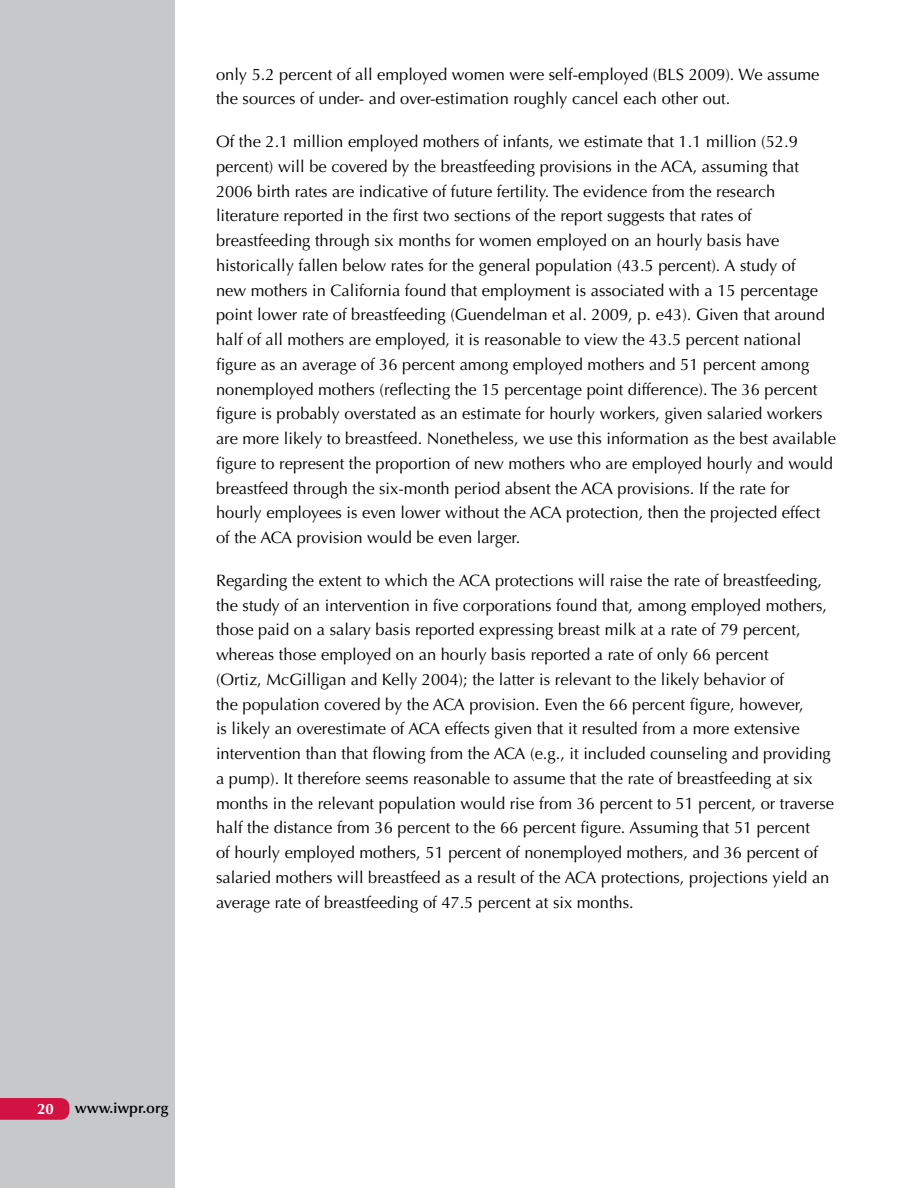
<style>
.page{position:relative;width:918px;height:1188px;background:#fff}
.page>*{position:absolute;margin:0;border:0;box-sizing:border-box;transform-origin:0 0}
.t1{font:16.5px/24.8px "Optima";color:#000}
.t2{font:600 15px "Optima";color:#000}
.t3{font:700 15px "Optima";color:#fff}
</style>
<div class="page">
<div style="left:0;top:0;width:176px;height:1188px;background:#c7c8ca"></div>
<div style="left:0;top:1098px;width:69px;height:22px;background:#d11242"></div>
<p class="t1" style="left:216px;top:62px;width:605px">only 5.2 percent of all employed women were self-employed (BLS 2009). We assume the sources of under- and over-estimation roughly cancel each other out.</p>
<p class="t1" style="left:216px;top:129px;width:621px">Of the 2.1 million employed mothers of infants, we estimate that 1.1 million (52.9 percent) will be covered by the breastfeeding provisions in the ACA, assuming that 2006 birth rates are indicative of future fertility. The evidence from the research literature reported in the first two sections of the report suggests that rates of breastfeeding through six months for women employed on an hourly basis have historically fallen below rates for the general population (43.5 percent). A study of<br>new mothers in California found that employment is associated with a 15 percentage point lower rate of breastfeeding (Guendelman et al. 2009, p. e43). Given that around half of all mothers are employed, it is reasonable to view the 43.5 percent national figure as an average of 36 percent among employed mothers and 51 percent among nonemployed mothers (reflecting the 15 percentage point difference). The 36 percent figure is probably overstated as an estimate for hourly workers, given salaried workers are more likely to breastfeed. Nonetheless, we use this information as the best available figure to represent the proportion of new mothers who are employed hourly and would breastfeed through the six-month period absent the ACA provisions. If the rate for hourly employees is even lower without the ACA protection, then the projected effect of the ACA provision would be even larger.</p>
<p class="t1" style="left:216px;top:568px;width:620px">Regarding the extent to which the ACA protections will raise the rate of breastfeeding, the study of an intervention in five corporations found that, among employed mothers, those paid on a salary basis reported expressing breast milk at a rate of 79 percent, whereas those employed on an hourly basis reported a rate of only 66 percent<br>(Ortiz, McGilligan and Kelly 2004); the latter is relevant to the likely behavior of<br>the population covered by the ACA provision. Even the 66 percent figure, however,<br>is likely an overestimate of ACA effects given that it resulted from a more extensive intervention than that flowing from the ACA (e.g., it included counseling and providing a pump). It therefore seems reasonable to assume that the rate of breastfeeding at six months in the relevant population would rise from 36 percent to 51 percent, or traverse half the distance from 36 percent to the 66 percent figure. Assuming that 51 percent<br>of hourly employed mothers, 51 percent of nonemployed mothers, and 36 percent of salaried mothers will breastfeed as a result of the ACA protections, projections yield an average rate of breastfeeding of 47.5 percent at six months.</p>
<p class="t3" style="left:37px;top:1101px;width:18px">20</p>
<p class="t2" style="left:75px;top:1099px;width:95px">www.iwpr.org</p>
</div>
